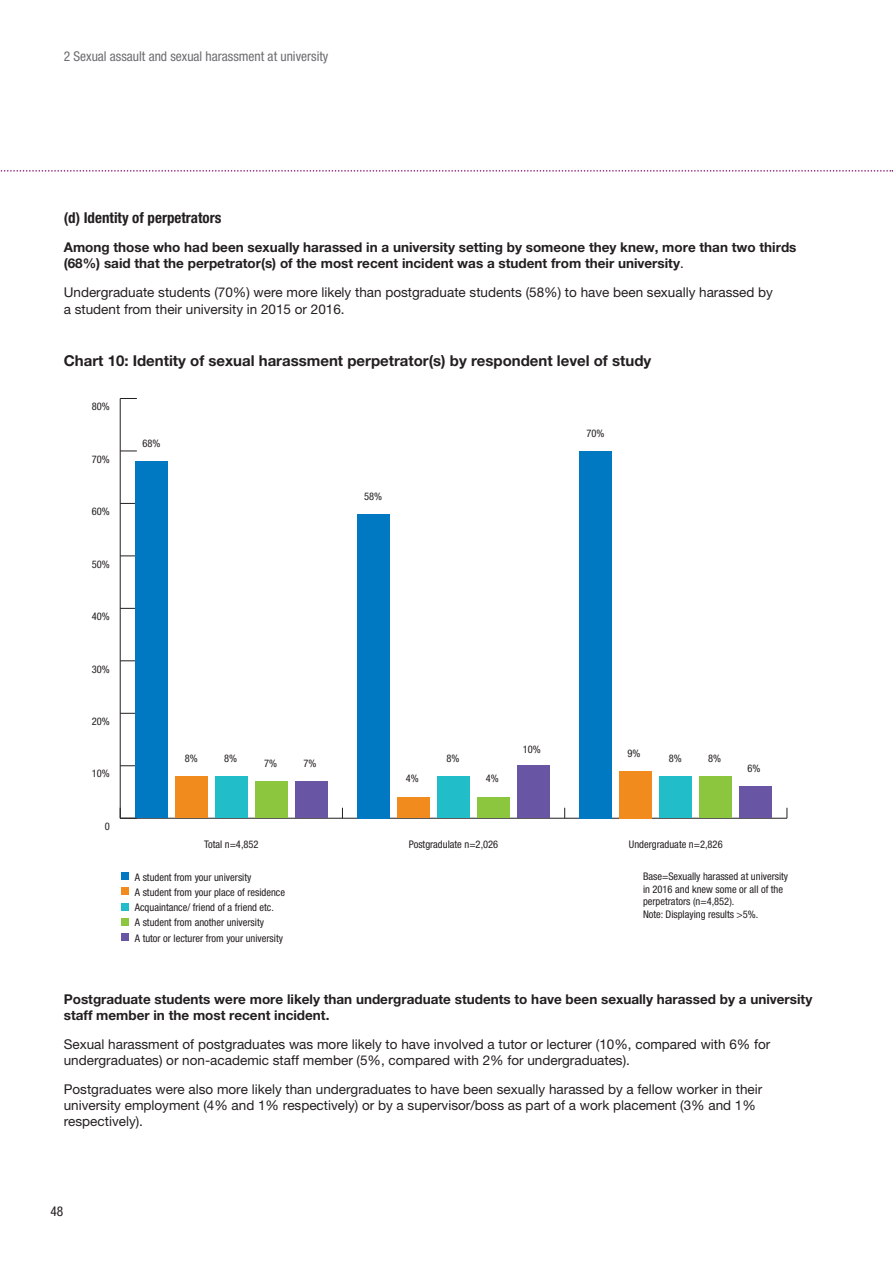
<style>
.page{position:relative;width:893px;height:1263px;background:#fff}
.page>*{position:absolute;margin:0;border:0;box-sizing:border-box;transform-origin:0 0}
.Heading_Chart{font:700 15px "Helvetica Neue LT Pro";color:#231f20}
.t1{font:700 condensed 15px "Helvetica Neue LT Pro";color:#231f20}
.t2{font:13.5px/16.2px "Helvetica Neue LT Pro";color:#231f20}
.t3{font:700 13.5px/16.2px "Helvetica Neue LT Pro";color:#231f20}
.Master_Header{font:condensed 13.5px "Helvetica Neue LT Pro";color:#6c6d70}
.t4{font:condensed 13.5px "Helvetica Neue LT Pro";color:#231f20}
.t5{font:condensed 10.5px/15.3px "Helvetica Neue LT Pro";color:#231f20}
.s1{font-weight:400}
</style>
<div class="page">
<svg style="left:0;top:170px;width:893px;height:2px"></svg>
<hr style="left:120px;top:818px;width:667px;height:1px;background:#231f20">
<hr style="left:120px;top:398px;width:1px;height:420px;background:#231f20">
<svg style="left:120px;top:808px;width:17px;height:11px"></svg>
<svg style="left:120px;top:765px;width:15px;height:1px"></svg>
<svg style="left:120px;top:713px;width:15px;height:1px"></svg>
<svg style="left:120px;top:660px;width:15px;height:1px"></svg>
<svg style="left:120px;top:608px;width:15px;height:1px"></svg>
<svg style="left:120px;top:555px;width:15px;height:1px"></svg>
<svg style="left:120px;top:503px;width:15px;height:1px"></svg>
<svg style="left:120px;top:451px;width:17px;height:1px"></svg>
<svg style="left:120px;top:398px;width:17px;height:1px"></svg>
<div style="left:295px;top:781px;width:32px;height:37px;background:#6855a3"></div>
<div style="left:518px;top:766px;width:32px;height:52px;background:#6855a3"></div>
<div style="left:740px;top:787px;width:32px;height:31px;background:#6855a3"></div>
<div style="left:255px;top:781px;width:32px;height:37px;background:#8bc63e"></div>
<div style="left:478px;top:797px;width:32px;height:21px;background:#8bc63e"></div>
<div style="left:700px;top:776px;width:32px;height:42px;background:#8bc63e"></div>
<div style="left:215px;top:776px;width:32px;height:42px;background:#21bdc9"></div>
<div style="left:438px;top:776px;width:32px;height:42px;background:#21bdc9"></div>
<div style="left:660px;top:776px;width:32px;height:42px;background:#21bdc9"></div>
<div style="left:175px;top:776px;width:32px;height:42px;background:#f28b1d"></div>
<div style="left:398px;top:797px;width:32px;height:21px;background:#f28b1d"></div>
<div style="left:620px;top:771px;width:32px;height:47px;background:#f28b1d"></div>
<div style="left:135px;top:461px;width:32px;height:357px;background:#0079c2"></div>
<div style="left:358px;top:514px;width:32px;height:304px;background:#0079c2"></div>
<div style="left:580px;top:451px;width:32px;height:367px;background:#0079c2"></div>
<div style="left:121px;top:872px;width:7px;height:8px;background:#0079c2"></div>
<div style="left:121px;top:888px;width:7px;height:7px;background:#f28b1d"></div>
<div style="left:121px;top:903px;width:7px;height:7px;background:#21bdc9"></div>
<div style="left:121px;top:918px;width:7px;height:8px;background:#8bc63e"></div>
<div style="left:121px;top:933px;width:7px;height:8px;background:#6855a3"></div>
<p class="Master_Header" style="left:64px;top:48px;width:266px">2 Sexual assault and sexual harassment at university</p>
<p class="t1" style="left:64px;top:209px;width:159px">(d) Identity of perpetrators</p>
<p class="t3" style="left:64px;top:239px;width:734px">Among those who had been sexually harassed in a university setting by someone they knew, more than two thirds (68%) said that the perpetrator(s) of the most recent incident was a student from their university<span class="s1">.</span></p>
<p class="t2" style="left:64px;top:284px;width:711px">Undergraduate students (70%) were more likely than postgraduate students (58%) to have been sexually harassed by a student from their university in 2015 or 2016.</p>
<p class="Heading_Chart" style="left:64px;top:351px;width:589px">Chart 10: Identity of sexual harassment perpetrator(s) by respondent level of study</p>
<p class="t5" style="left:92px;top:399px;width:20px">80%</p>
<p class="t5" style="left:92px;top:451px;width:20px">70%</p>
<p class="t5" style="left:92px;top:504px;width:20px">60%</p>
<p class="t5" style="left:92px;top:556px;width:20px">50%</p>
<p class="t5" style="left:92px;top:609px;width:20px">40%</p>
<p class="t5" style="left:92px;top:661px;width:20px">30%</p>
<p class="t5" style="left:92px;top:713px;width:20px">20%</p>
<p class="t5" style="left:92px;top:766px;width:20px">10%</p>
<p class="t5" style="left:105px;top:818px;width:7px">0</p>
<p class="t5" style="left:142px;top:436px;width:20px">68%</p>
<p class="t5" style="left:364px;top:488px;width:20px">58%</p>
<p class="t5" style="left:586px;top:426px;width:20px">70%</p>
<p class="t5" style="left:185px;top:751px;width:14px">8%</p>
<p class="t5" style="left:224px;top:751px;width:14px">8%</p>
<p class="t5" style="left:264px;top:756px;width:14px">7%</p>
<p class="t5" style="left:304px;top:756px;width:14px">7%</p>
<p class="t5" style="left:446px;top:751px;width:14px">8%</p>
<p class="t5" style="left:406px;top:771px;width:14px">4%</p>
<p class="t5" style="left:486px;top:771px;width:14px">4%</p>
<p class="t5" style="left:523px;top:742px;width:20px">10%</p>
<p class="t5" style="left:627px;top:746px;width:14px">9%</p>
<p class="t5" style="left:669px;top:751px;width:14px">8%</p>
<p class="t5" style="left:708px;top:751px;width:14px">8%</p>
<p class="t5" style="left:748px;top:760px;width:14px">6%</p>
<p class="t5" style="left:204px;top:837px;width:56px">Total n=4,852</p>
<p class="t5" style="left:409px;top:837px;width:91px">Postgradulate n=2,026</p>
<p class="t5" style="left:629px;top:837px;width:95px">Undergraduate n=2,826</p>
<p class="t5" style="left:135px;top:869px;width:152px">A student from your university<br>A student from your place of residence</p>
<p class="t5" style="left:643px;top:870px;width:147px;line-height:12.6px">Base=Sexually harassed at university in 2016 and knew some or all of the perpetrators (n=4,852).<br>Note: Displaying results &gt;5%.</p>
<p class="t5" style="left:135px;top:900px;width:150px">Acquaintance/ friend of a friend etc.<br>A student from another university<br>A tutor or lecturer from your university</p>
<p class="t3" style="left:64px;top:990px;width:750px">Postgraduate students were more likely than undergraduate students to have been sexually harassed by a university staff member in the most recent incident.</p>
<p class="t2" style="left:64px;top:1036px;width:708px">Sexual harassment of postgraduates was more likely to have involved a tutor or lecturer (10%, compared with 6% for undergraduates) or non-academic staff member (5%, compared with 2% for undergraduates).</p>
<p class="t2" style="left:64px;top:1081px;width:700px">Postgraduates were also more likely than undergraduates to have been sexually harassed by a fellow worker in their university employment (4% and 1% respectively) or by a supervisor/boss as part of a work placement (3% and 1% respectively).</p>
<p class="t4" style="left:50px;top:1204px;width:14px">48</p>
</div>
